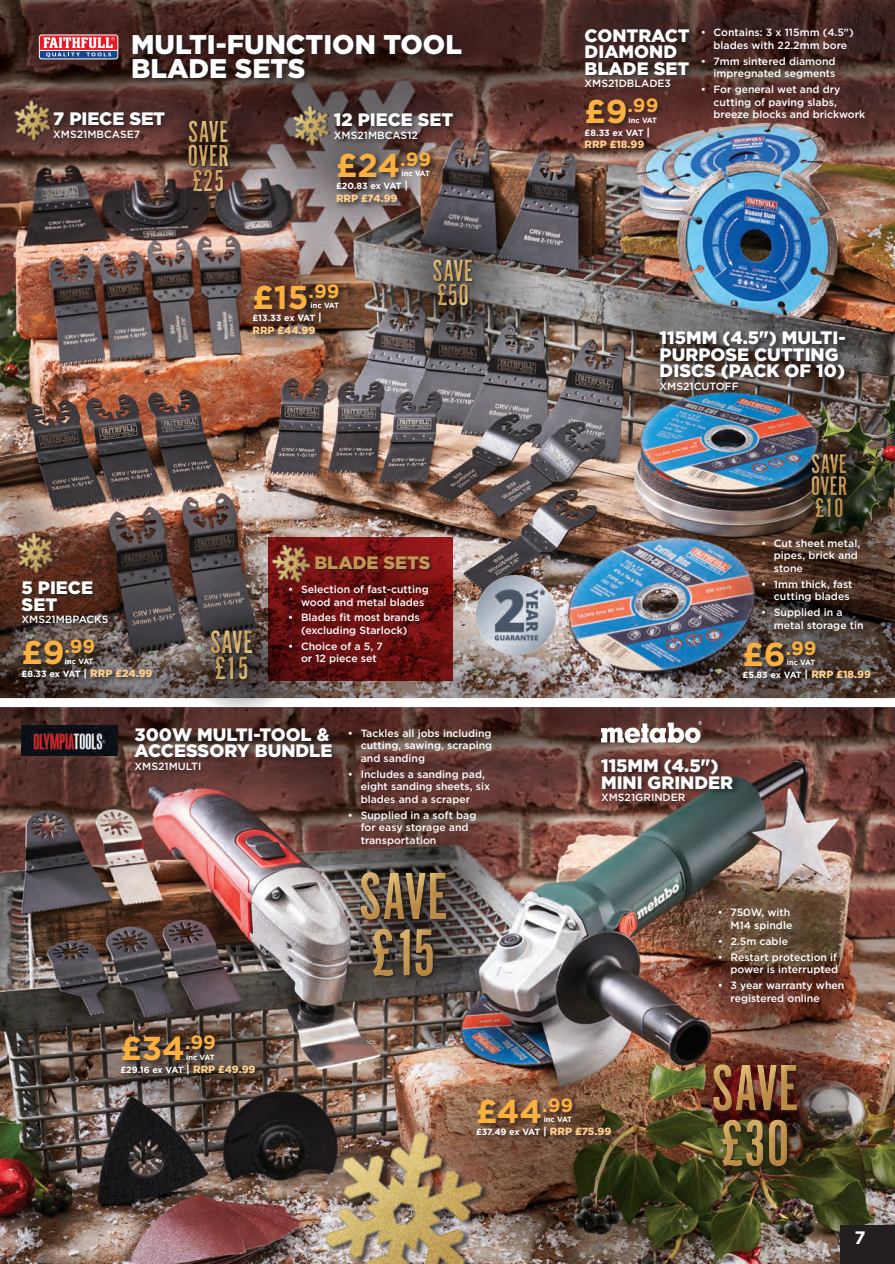
<style>
.page{position:relative;width:895px;height:1264px;background:#fff}
.page>*{position:absolute;margin:0;border:0;box-sizing:border-box;transform-origin:0 0}
.t1{font:69.15px/56.4px "Alternate Got No 1 D";letter-spacing:-.01em;color:#c49753}
.t2{font:67.8px/55.3px "Alternate Got No 1 D";letter-spacing:.005em;color:#c49753}
.t3{font:33.6px/26.2px "Alternate Got No 1 D";color:#c49753}
.t4{font:700 33px "Gotham";color:#fbb03f}
.t5{font:31.65px/24.6px "Alternate Got No 1 D";letter-spacing:.005em;color:#c49753;text-align:justify}
.t6{font:28.2px/21.9px "Alternate Got No 1 D";letter-spacing:.005em;color:#c49753;text-align:justify}
.t7{font:900 27px/24px "Gotham";color:#fff}
.t8{font:700 19.2px "Gotham";color:#fbb03f}
.t9{font:900 18px/16.5px "Gotham";color:#fff}
.t10{font:900 18px "Gotham";color:#c49753}
.t11{font:700 18px "Gotham";color:#fff}
.t12{font:500 10.5px/12.6px "Gotham";color:#fff}
.t13{font:900 10.5px "Gotham";color:#fdcd8a}
.t14{font:700 9px "Gotham";letter-spacing:-.03em;color:#fff}
.t15{font:700 7.5px "Gotham";letter-spacing:-.045em;color:#fff}
.s1{font-size:10.5px}
.s2{font-weight:900;font-size:10.5px;color:#fdcd8a}
.s3{font-size:33px}
</style>
<div class="page">
<img style="left:0;top:0;width:895px;height:698px">
<img style="left:38px;top:698px;width:857px;height:566px">
<div style="left:840px;top:1225px;width:55px;height:39px;background:#231f20"></div>
<svg style="left:39px;top:35px;width:79px;height:24px"></svg>
<div style="left:39px;top:35px;width:79px;height:24px;border:1px solid #fff;border-radius:2px"></div>
<hr style="left:39px;top:50px;width:79px;height:1px;background:#fff">
<img style="left:38px;top:725px;width:79px;height:30px">
<img style="left:601px;top:721px;width:100px;height:22px">
<img style="left:476px;top:575px;width:79px;height:79px">
<div style="left:53px;top:110px;width:119px;height:35px;background:#231f20;opacity:.75"></div>
<div style="left:131px;top:33px;width:338px;height:53px;background:#231f20;opacity:.75"></div>
<div style="left:333px;top:111px;width:127px;height:35px;background:#231f20;opacity:.75"></div>
<div style="left:21px;top:579px;width:94px;height:51px;background:#231f20;opacity:.75"></div>
<div style="left:133px;top:726px;width:206px;height:51px;background:#231f20;opacity:.75"></div>
<div style="left:600px;top:757px;width:140px;height:51px;background:#231f20;opacity:.75"></div>
<div style="left:658px;top:329px;width:194px;height:68px;background:#231f20;opacity:.75"></div>
<img style="left:294px;top:1092px;width:220px;height:172px">
<img style="left:286px;top:98px;width:51px;height:51px">
<img style="left:38px;top:525px;width:23px;height:51px">
<img style="left:8px;top:92px;width:51px;height:52px">
<div style="left:583px;top:26px;width:113px;height:69px;background:#231f20;opacity:.75"></div>
<div style="left:252px;top:282px;width:94px;height:59px;background:#231f20;opacity:.75"></div>
<div style="left:335px;top:151px;width:102px;height:59px;background:#231f20;opacity:.75"></div>
<div style="left:584px;top:97px;width:81px;height:59px;background:#231f20;opacity:.75"></div>
<div style="left:742px;top:640px;width:136px;height:47px;background:#231f20;opacity:.75"></div>
<div style="left:21px;top:638px;width:138px;height:47px;background:#231f20;opacity:.75"></div>
<div style="left:120px;top:1034px;width:142px;height:47px;background:#231f20;opacity:.75"></div>
<div style="left:475px;top:1096px;width:143px;height:47px;background:#231f20;opacity:.75"></div>
<svg style="left:268px;top:538px;width:184px;height:143px;background:#6a0f10"></svg>
<img style="left:269px;top:539px;width:45px;height:45px">
<div style="left:315px;top:555px;width:118px;height:18px;background:#231f20;opacity:.75"></div>
<svg style="left:151px;top:95px;width:114px;height:114px;background:#583c37"></svg>
<svg style="left:175px;top:113px;width:3px;height:87px"></svg>
<svg style="left:178px;top:113px;width:63px;height:87px;background:#4c352e"></svg>
<img style="left:778px;top:432px;width:101px;height:101px;border-radius:50%">
<svg style="left:799px;top:448px;width:3px;height:76px"></svg>
<div style="left:802px;top:448px;width:57px;height:76px;background:#c49753;opacity:.42"></div>
<svg style="left:171px;top:603px;width:121px;height:121px;background:#6c5453"></svg>
<svg style="left:196px;top:622px;width:3px;height:67px"></svg>
<svg style="left:199px;top:622px;width:68px;height:72px;background:#4d433f"></svg>
<svg style="left:332px;top:836px;width:166px;height:166px;background:#6d6462"></svg>
<svg style="left:341px;top:859px;width:5px;height:130px"></svg>
<div style="left:346px;top:859px;width:120px;height:133px;background:#c49753;opacity:.42"></div>
<img style="left:690px;top:1023px;width:188px;height:187px;border-radius:50%">
<svg style="left:694px;top:1051px;width:4px;height:127px"></svg>
<div style="left:698px;top:1051px;width:118px;height:132px;background:#c49753;opacity:.42"></div>
<svg style="left:369px;top:195px;width:167px;height:167px;background:#625c5c"></svg>
<svg style="left:420px;top:252px;width:2px;height:63px"></svg>
<svg style="left:422px;top:252px;width:65px;height:68px;background:#544d49"></svg>
<img style="left:0;top:101px;width:38px;height:1163px">
<h3 class="t7" style="left:131px;top:32px;width:332px">MULTI-FUNCTION TOOL<br>BLADE SETS</h3>
<h3 class="t9" style="left:334px;top:111px;width:121px">12 PIECE SET</h3>
<p class="t12" style="left:334px;top:128px;width:86px">XMS21MBCAS12</p>
<h3 class="t9" style="left:53px;top:110px;width:113px">7 PIECE SET</h3>
<p class="t12" style="left:53px;top:128px;width:88px">XMS21MBCASE7</p>
<h3 class="t5" style="left:187px;top:120px;width:43px">SAVE OVER £25</h3>
<h3 class="t4" style="left:336px;top:143px;width:97px">£24<sup>.99</sup></h3>
<p class="t14" style="left:336px;top:180px;width:73px">£20.83 ex VAT <span class="s1">|</span></p>
<p class="t13" style="left:336px;top:191px;width:63px">RRP £74.99</p>
<p class="t15" style="left:401px;top:169px;width:30px">inc VAT</p>
<h3 class="t4" style="left:252px;top:275px;width:88px">£15<sup>.99</sup></h3>
<p class="t14" style="left:252px;top:312px;width:71px">£13.33 ex VAT <span class="s1">|</span></p>
<p class="t13" style="left:252px;top:323px;width:64px">RRP £44.99</p>
<p class="t15" style="left:311px;top:300px;width:30px">inc VAT</p>
<h3 class="t5" style="left:432px;top:259px;width:42px">SAVE £50</h3>
<h3 class="t9" style="left:22px;top:579px;width:73px">5 PIECE<br>SET</h3>
<p class="t12" style="left:22px;top:613px;width:88px">XMS21MBPACK5</p>
<h3 class="t8" style="left:64px;top:634px;width:32px">.99</h3>
<p class="t14" style="left:22px;top:668px;width:132px">£8.33 ex VAT <span class="s1">|</span> <span class="s2">RRP £24.99</span></p>
<h3 class="t4" style="left:22px;top:631px;width:45px">£9</h3>
<p class="t15" style="left:65px;top:656px;width:30px">inc VAT</p>
<h3 class="t3" style="left:210px;top:629px;width:45px">SAVE £15</h3>
<h3 class="t10" style="left:314px;top:550px;width:118px">BLADE SETS</h3>
<p class="t12" style="left:301px;top:583px;width:129px;text-indent:-13px">• Selection of fast-cutting wood and metal blades</p>
<p class="t12" style="left:288px;top:611px;width:133px;text-align:center">• Blades fit most brands (excluding Starlock)</p>
<p class="t12" style="left:301px;top:639px;width:83px;text-indent:-13px">• Choice of a 5, 7 or 12 piece set</p>
<h3 class="t9" style="left:584px;top:27px;width:107px">CONTRACT<br>DIAMOND<br>BLADE SET</h3>
<p class="t12" style="left:584px;top:77px;width:88px">XMS21DBLADE3</p>
<h3 class="t8" style="left:584px;top:92px;width:75px"><span class="s3">£9</span>.99</h3>
<p class="t14" style="left:584px;top:126px;width:67px">£8.33 ex VAT <span class="s1">|</span></p>
<p class="t13" style="left:584px;top:137px;width:61px">RRP £18.99</p>
<p class="t15" style="left:628px;top:115px;width:30px">inc VAT</p>
<p class="t12" style="left:713px;top:26px;width:142px;text-indent:-13px">• Contains: 3 x 115mm (4.5") blades with 22.2mm bore</p>
<p class="t12" style="left:701px;top:55px;width:136px;text-align:right">• 7mm sintered diamond impregnated segments</p>
<p class="t12" style="left:713px;top:83px;width:153px;text-indent:-13px">• For general wet and dry cutting of paving slabs, breeze blocks and brickwork</p>
<h3 class="t9" style="left:659px;top:329px;width:187px">115MM (4.5") MULTI-<br>PURPOSE CUTTING<br>DISCS (PACK OF 10)</h3>
<p class="t12" style="left:659px;top:380px;width:80px">XMS21CUTOFF</p>
<h3 class="t6" style="left:810px;top:453px;width:38px">SAVE OVER £10</h3>
<p class="t12" style="left:774px;top:537px;width:88px;text-indent:-13px">• Cut sheet metal, pipes, brick and stone</p>
<p class="t12" style="left:761px;top:578px;width:93px;text-align:right">• 1mm thick, fast cutting blades</p>
<p class="t12" style="left:774px;top:606px;width:91px;text-indent:-13px">• Supplied in a metal storage tin</p>
<h3 class="t8" style="left:742px;top:635px;width:76px"><span class="s3">£6</span>.99</h3>
<p class="t14" style="left:742px;top:669px;width:130px">£5.83 ex VAT <span class="s1">|</span> <span class="s2">RRP £18.99</span></p>
<p class="t15" style="left:787px;top:658px;width:30px">inc VAT</p>
<h3 class="t9" style="left:135px;top:726px;width:199px">300W MULTI-TOOL &amp;<br>ACCESSORY BUNDLE</h3>
<p class="t12" style="left:135px;top:760px;width:68px">XMS21MULTI</p>
<h3 class="t9" style="left:601px;top:757px;width:134px">115MM (4.5")<br>MINI GRINDER</h3>
<p class="t12" style="left:601px;top:791px;width:86px">XMS21GRINDER</p>
<p class="t12" style="left:361px;top:726px;width:133px;text-align:justify;text-indent:-13px">• Tackles all jobs including cutting, sawing, scraping and sanding</p>
<p class="t12" style="left:361px;top:767px;width:131px;text-indent:-13px">• Includes a sanding pad, eight sanding sheets, six blades and a scraper</p>
<p class="t12" style="left:361px;top:808px;width:117px;text-indent:-13px">• Supplied in a soft bag for easy storage and transportation</p>
<h3 class="t4" style="left:120px;top:1026px;width:97px">£34<sup>.99</sup></h3>
<p class="t14" style="left:120px;top:1063px;width:137px">£29.16 ex VAT <span class="s1">|</span> <span class="s2">RRP £49.99</span></p>
<p class="t15" style="left:186px;top:1052px;width:30px">inc VAT</p>
<h1 class="t1" style="left:359px;top:869px;width:90px">SAVE £15</h1>
<h3 class="t4" style="left:476px;top:1089px;width:99px">£44<sup>.99</sup></h3>
<p class="t14" style="left:476px;top:1126px;width:137px">£37.49 ex VAT <span class="s1">|</span> <span class="s2">RRP £75.99</span></p>
<p class="t15" style="left:543px;top:1114px;width:30px">inc VAT</p>
<p class="t12" style="left:718px;top:906px;width:76px;text-align:right">• 750W, with<br>M14 spindle</p>
<p class="t12" style="left:718px;top:934px;width:72px">• 2.5m cable</p>
<p class="t12" style="left:718px;top:950px;width:122px;text-align:right">• Restart protection if power is interrupted</p>
<p class="t12" style="left:730px;top:979px;width:115px;text-indent:-13px">• 3 year warranty when registered online</p>
<h2 class="t2" style="left:711px;top:1062px;width:88px">SAVE £30</h2>
<h3 class="t11" style="left:854px;top:1226px;width:13px">7</h3>
</div>
